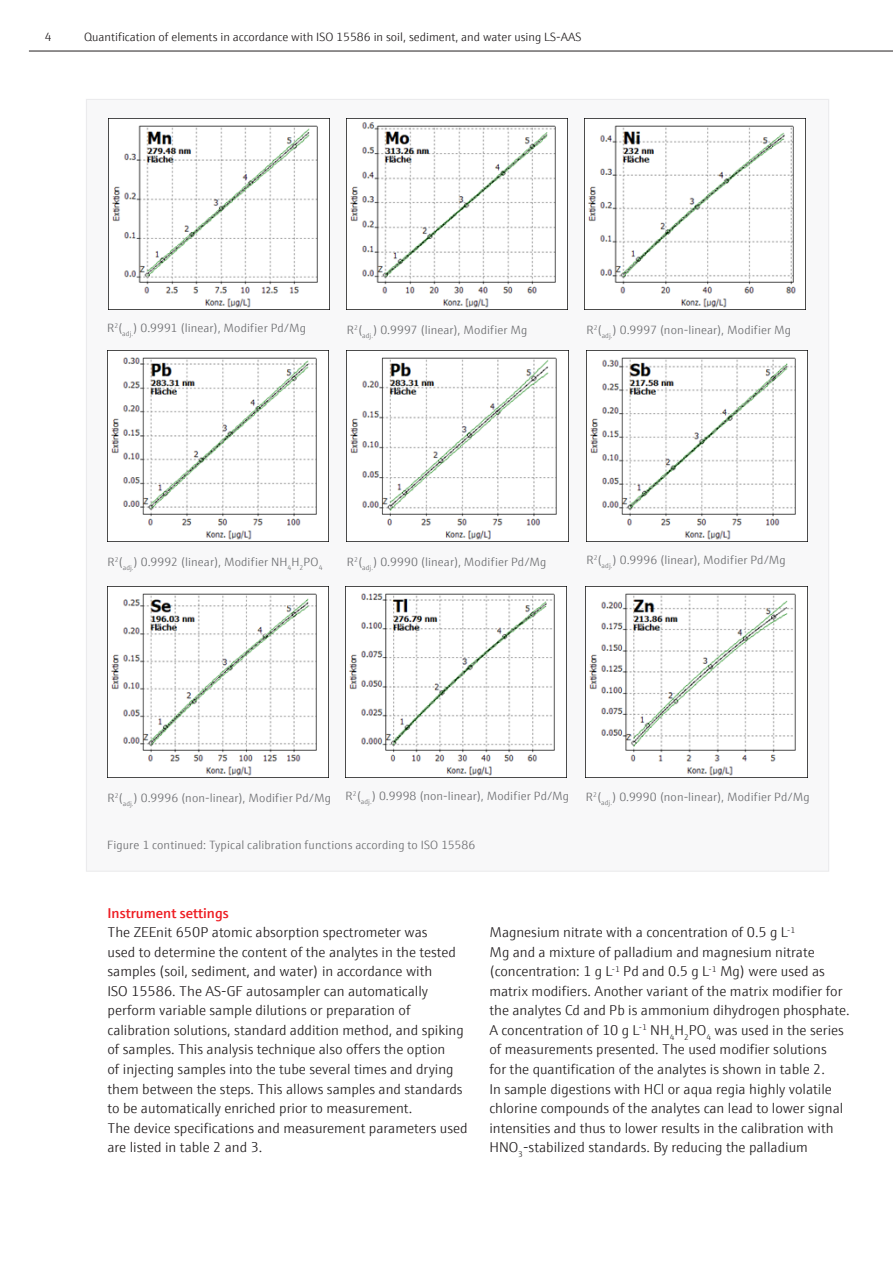
<style>
.page{position:relative;width:893px;height:1263px;background:#fff}
.page>*{position:absolute;margin:0;border:0;box-sizing:border-box;transform-origin:0 0}
.Fließtext{font:300 14.25px/19.5px "E+H Sans";color:#231f20}
.H3_rot{font:600 14.25px "E+H Sans";color:#ee1d23}
.Legende_8_pt_grau{font:300 12px "E+H Sans";letter-spacing:.01em;color:#6c6d70}
.t1{font:300 12px "E+H Sans";color:#231f20}
.Legende_8_pt_grau-2{font:300 7.05px "E+H Sans";color:#6c6d70}
</style>
<div class="page">
<hr style="left:29px;top:51px;width:864px;height:1px;background:#231f20">
<div style="left:86px;top:99px;width:743px;height:773px;background:#f8f8f9;border:1px solid #ebebed"></div>
<img style="left:108px;top:118px;width:222px;height:191px">
<img style="left:347px;top:118px;width:221px;height:191px">
<img style="left:585px;top:118px;width:221px;height:191px">
<img style="left:111px;top:351px;width:218px;height:190px">
<img style="left:350px;top:357px;width:207px;height:183px">
<img style="left:586px;top:351px;width:222px;height:190px">
<img style="left:108px;top:586px;width:221px;height:191px">
<img style="left:346px;top:586px;width:221px;height:191px">
<img style="left:586px;top:586px;width:221px;height:190px">
<p class="t1" style="left:45px;top:29px;width:8px">4</p>
<p class="t1" style="left:84px;top:29px;width:499px">Quantification of elements in accordance with ISO 15586 in soil, sediment, and water using LS-AAS</p>
<p class="Legende_8_pt_grau" style="left:107px;top:319px;width:200px">R<sup>2</sup>(<sub>adj.</sub>) 0.9991 (linear), Modifier Pd/Mg</p>
<p class="Legende_8_pt_grau" style="left:347px;top:321px;width:182px">R<sup>2</sup>(<sub>adj.</sub>) 0.9997 (linear), Modifier Mg</p>
<p class="Legende_8_pt_grau" style="left:586px;top:321px;width:206px">R<sup>2</sup>(<sub>adj.</sub>) 0.9997 (non-linear), Modifier Mg</p>
<p class="Legende_8_pt_grau" style="left:108px;top:553px;width:217px">R<sup>2</sup>(<sub>adj.</sub>) 0.9992 (linear), Modifier NH<sub>4</sub>H<sub>2</sub>PO<sub>4</sub></p>
<p class="Legende_8_pt_grau" style="left:347px;top:553px;width:201px">R<sup>2</sup>(<sub>adj.</sub>) 0.9990 (linear), Modifier Pd/Mg</p>
<p class="Legende_8_pt_grau" style="left:586px;top:551px;width:201px">R<sup>2</sup>(<sub>adj.</sub>) 0.9996 (linear), Modifier Pd/Mg</p>
<p class="Legende_8_pt_grau" style="left:346px;top:787px;width:225px">R<sup>2</sup>(<sub>adj.</sub>) 0.9998 (non-linear), Modifier Pd/Mg</p>
<p class="Legende_8_pt_grau" style="left:612px;top:788px;width:199px">) 0.9990 (non-linear), Modifier Pd/Mg</p>
<p class="Legende_8_pt_grau" style="left:108px;top:789px;width:225px">R<sup>2</sup>(<sub>adj.</sub>) 0.9996 (non-linear), Modifier Pd/Mg</p>
<p class="Legende_8_pt_grau-2" style="left:586px;top:797px;width:28px"><sup>R</sup>2<sup>(</sup>adj.</p>
<p class="Legende_8_pt_grau" style="left:107px;top:836px;width:370px">Figure 1 continued: Typical calibration functions according to ISO 15586</p>
<p class="H3_rot" style="left:108px;top:902px;width:123px">Instrument settings</p>
<p class="Fließtext" style="left:108px;top:922px;width:358px">The ZEEnit 650P atomic absorption spectrometer was<br>used to determine the content of the analytes in the tested samples (soil, sediment, and water) in accordance with<br>ISO 15586. The AS-GF autosampler can automatically perform variable sample dilutions or preparation of calibration solutions, standard addition method, and spiking of samples. This analysis technique also offers the option<br>of injecting samples into the tube several times and drying them between the steps. This allows samples and standards to be automatically enriched prior to measurement.</p>
<p class="Fließtext" style="left:108px;top:1117px;width:362px">The device specifications and measurement parameters used are listed in table 2 and 3.</p>
<p class="Fließtext" style="left:489px;top:922px;width:362px">Magnesium nitrate with a concentration of 0.5 g L<sup>-1<br></sup>Mg and a mixture of palladium and magnesium nitrate (concentration: 1 g L<sup>-1</sup> Pd and 0.5 g L<sup>-1</sup> Mg) were used as matrix modifiers. Another variant of the matrix modifier for the analytes Cd and Pb is ammonium dihydrogen phosphate.<br>A concentration of 10 g L<sup>-1</sup> NH<sub>4</sub>H<sub>2</sub>PO<sub>4</sub> was used in the series of measurements presented. The used modifier solutions<br>for the quantification of the analytes is shown in table 2.<br>In sample digestions with HCl or aqua regia highly volatile chlorine compounds of the analytes can lead to lower signal intensities and thus to lower results in the calibration with HNO<sub>3</sub>-stabilized standards. By reducing the palladium</p>
</div>
